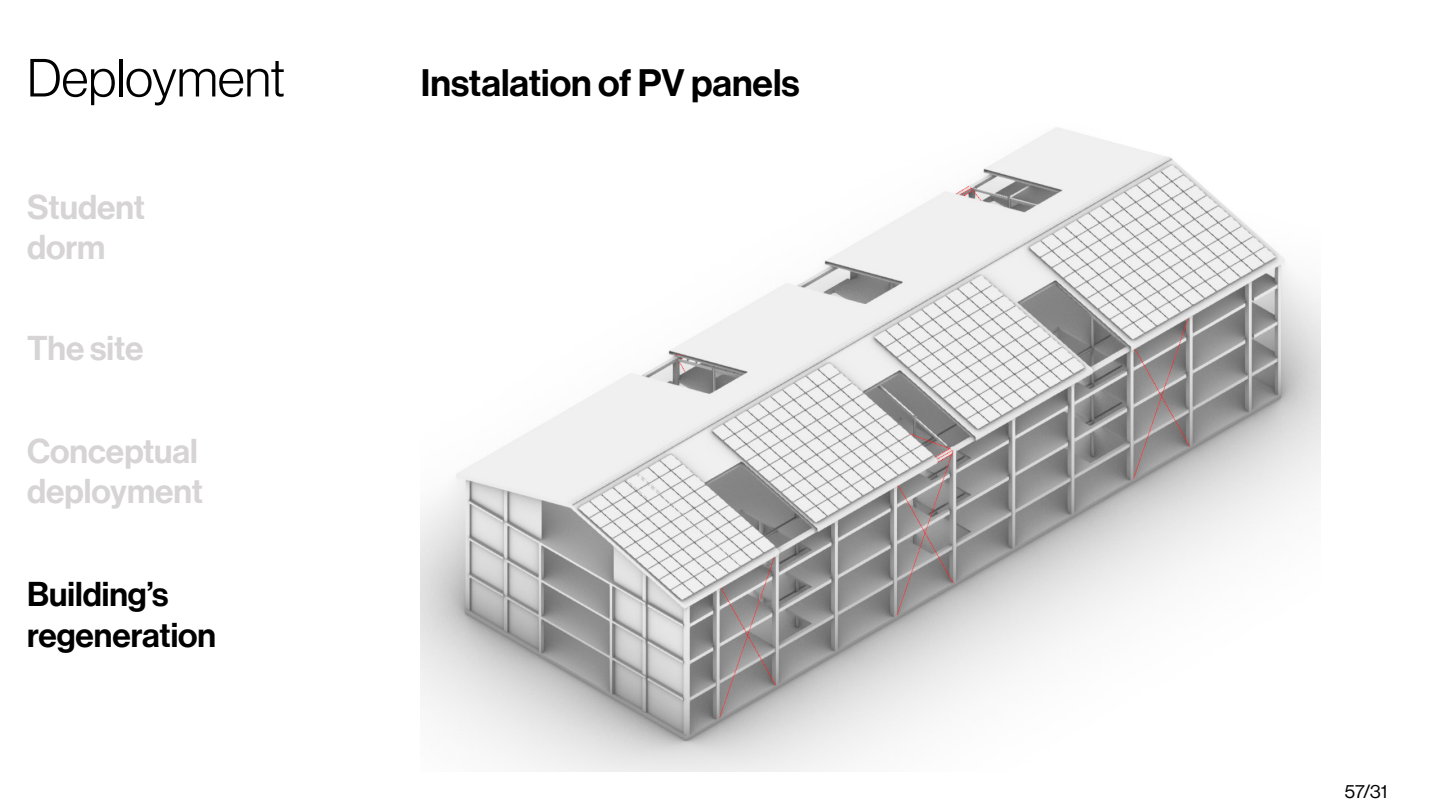
<style>
.page{position:relative;width:1440px;height:810px;background:#fff}
.page>*{position:absolute;margin:0;border:0;box-sizing:border-box;transform-origin:0 0}
.t1{font:300 52.5px "Neue Haas Display";color:#000}
.t2{font:37.5px "Neue Haas Display Mediu";color:#000}
.t3{font:33.75px/40.5px "Neue Haas Display Mediu";color:#d6d4d4}
.t4{font:33.75px/40.5px "Neue Haas Display Mediu";color:#000}
.t5{font:18.75px "Neue Haas Display";color:#000}
</style>
<div class="page">
<img style="left:421px;top:127px;width:900px;height:644px">
<h1 class="t1" style="left:27px;top:49px;width:260px">Deployment</h1>
<p class="t3" style="left:27px;top:187px;width:119px">Student dorm</p>
<p class="t3" style="left:27px;top:328px;width:118px">The site</p>
<p class="t3" style="left:27px;top:431px;width:177px">Conceptual deployment</p>
<p class="t4" style="left:27px;top:575px;width:191px">Building’s regeneration</p>
<p class="t2" style="left:421px;top:62px;width:380px">Instalation of PV panels</p>
<p class="t5" style="left:1345px;top:781px;width:44px">57/31</p>
</div>
